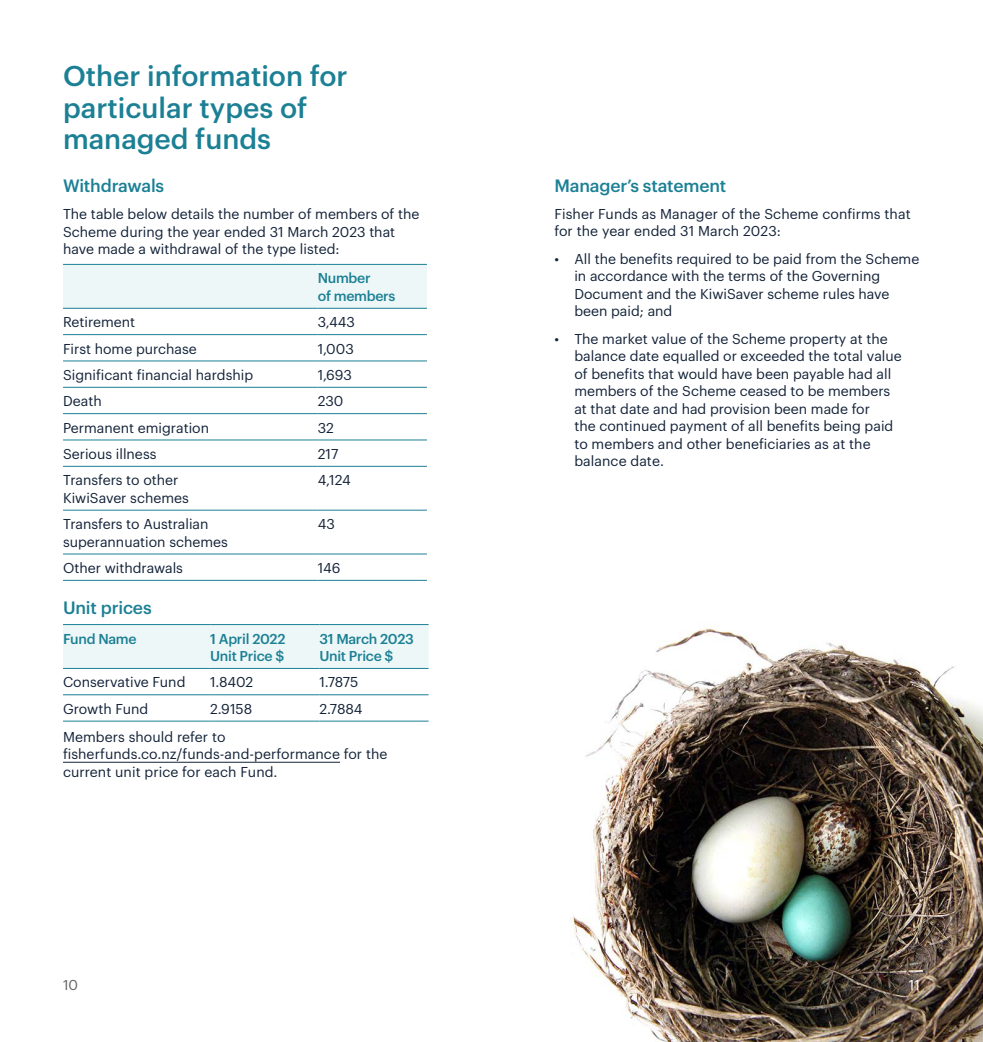
<style>
.page{position:relative;width:983px;height:1042px;background:#fff}
.page>*{position:absolute;margin:0;border:0;box-sizing:border-box;transform-origin:0 0}
.t1{font:500 28px/31.5px "Graphik";color:#1c8095}
.t2{font:500 17.5px "Graphik";letter-spacing:-.01em;color:#1c8095}
.t3{font:14px/17.5px "Graphik";color:#132238}
.t4{font:500 14px/17.5px "Graphik";letter-spacing:-.02em;color:#1c8095}
.t5{font:14px "Graphik";color:#636366}
.t6{font:14px "Graphik";color:#fff}
</style>
<div class="page">
<hr style="left:63px;top:762px;width:277px;height:1px;background:#132238">
<div style="left:63px;top:265px;width:364px;height:43px;background:#edf7f7"></div>
<hr style="left:63px;top:361px;width:254px;height:1px;background:#1c8095">
<hr style="left:317px;top:361px;width:110px;height:1px;background:#1c8095">
<hr style="left:63px;top:387px;width:254px;height:1px;background:#1c8095">
<hr style="left:317px;top:387px;width:110px;height:1px;background:#1c8095">
<hr style="left:63px;top:440px;width:254px;height:1px;background:#1c8095">
<hr style="left:317px;top:440px;width:110px;height:1px;background:#1c8095">
<hr style="left:63px;top:466px;width:254px;height:1px;background:#1c8095">
<hr style="left:317px;top:466px;width:110px;height:1px;background:#1c8095">
<hr style="left:63px;top:510px;width:254px;height:1px;background:#1c8095">
<hr style="left:317px;top:510px;width:110px;height:1px;background:#1c8095">
<hr style="left:63px;top:554px;width:254px;height:1px;background:#1c8095">
<hr style="left:317px;top:554px;width:110px;height:1px;background:#1c8095">
<hr style="left:63px;top:580px;width:254px;height:1px;background:#1c8095">
<hr style="left:317px;top:580px;width:110px;height:1px;background:#1c8095">
<hr style="left:63px;top:264px;width:254px;height:1px;background:#1c8095">
<hr style="left:317px;top:264px;width:110px;height:1px;background:#1c8095">
<hr style="left:63px;top:308px;width:254px;height:1px;background:#1c8095">
<hr style="left:317px;top:308px;width:110px;height:1px;background:#1c8095">
<hr style="left:63px;top:334px;width:254px;height:1px;background:#1c8095">
<hr style="left:317px;top:334px;width:110px;height:1px;background:#1c8095">
<hr style="left:63px;top:413px;width:254px;height:1px;background:#1c8095">
<hr style="left:317px;top:413px;width:110px;height:1px;background:#1c8095">
<div style="left:63px;top:625px;width:365px;height:43px;background:#edf7f7"></div>
<hr style="left:63px;top:694px;width:147px;height:1px;background:#1c8095">
<hr style="left:210px;top:694px;width:109px;height:1px;background:#1c8095">
<hr style="left:319px;top:694px;width:109px;height:1px;background:#1c8095">
<hr style="left:63px;top:721px;width:147px;height:1px;background:#1c8095">
<hr style="left:210px;top:721px;width:109px;height:1px;background:#1c8095">
<hr style="left:319px;top:721px;width:109px;height:1px;background:#1c8095">
<hr style="left:63px;top:624px;width:147px;height:1px;background:#1c8095">
<hr style="left:210px;top:624px;width:109px;height:1px;background:#1c8095">
<hr style="left:319px;top:624px;width:109px;height:1px;background:#1c8095">
<hr style="left:63px;top:668px;width:147px;height:1px;background:#1c8095">
<hr style="left:210px;top:668px;width:109px;height:1px;background:#1c8095">
<hr style="left:319px;top:668px;width:109px;height:1px;background:#1c8095">
<img style="left:570px;top:627px;width:412px;height:415px">
<h1 class="t1" style="left:63px;top:58px;width:286px">Other information for particular types of managed funds</h1>
<p class="t2" style="left:63px;top:172px;width:103px">Withdrawals</p>
<p class="t3" style="left:63px;top:204px;width:358px">The table below details the number of members of the<br>Scheme during the year ended 31 March 2023 that have made a withdrawal of the type listed:</p>
<p class="t4" style="left:317px;top:268px;width:79px">Number<br>of members</p>
<p class="t3" style="left:63px;top:312px;width:74px">Retirement</p>
<p class="t3" style="left:317px;top:312px;width:39px">3,443</p>
<p class="t3" style="left:63px;top:338px;width:135px">First home purchase</p>
<p class="t3" style="left:317px;top:338px;width:38px">1,003</p>
<p class="t3" style="left:63px;top:365px;width:191px">Significant financial hardship</p>
<p class="t3" style="left:317px;top:365px;width:36px">1,693</p>
<p class="t3" style="left:63px;top:391px;width:40px">Death</p>
<p class="t3" style="left:317px;top:391px;width:27px">230</p>
<p class="t3" style="left:63px;top:417px;width:147px">Permanent emigration</p>
<p class="t3" style="left:317px;top:417px;width:18px">32</p>
<p class="t3" style="left:63px;top:444px;width:95px">Serious illness</p>
<p class="t3" style="left:317px;top:444px;width:22px">217</p>
<p class="t3" style="left:63px;top:470px;width:127px">Transfers to other<br>KiwiSaver schemes</p>
<p class="t3" style="left:317px;top:470px;width:35px">4,124</p>
<p class="t3" style="left:63px;top:514px;width:166px">Transfers to Australian superannuation schemes</p>
<p class="t3" style="left:317px;top:514px;width:19px">43</p>
<p class="t3" style="left:63px;top:558px;width:121px">Other withdrawals</p>
<p class="t3" style="left:317px;top:558px;width:24px">146</p>
<p class="t2" style="left:63px;top:595px;width:90px">Unit prices</p>
<p class="t4" style="left:63px;top:628px;width:75px">Fund Name</p>
<p class="t4" style="left:210px;top:628px;width:77px">1 April 2022<br>Unit Price $</p>
<p class="t4" style="left:319px;top:628px;width:96px">31 March 2023<br>Unit Price $</p>
<p class="t3" style="left:63px;top:672px;width:124px">Conservative Fund</p>
<p class="t3" style="left:210px;top:672px;width:45px">1.8402</p>
<p class="t3" style="left:319px;top:672px;width:40px">1.7875</p>
<p class="t3" style="left:63px;top:699px;width:87px">Growth Fund</p>
<p class="t3" style="left:210px;top:699px;width:44px">2.9158</p>
<p class="t3" style="left:319px;top:699px;width:44px">2.7884</p>
<p class="t3" style="left:63px;top:727px;width:326px">Members should refer to fisherfunds.co.nz/funds-and-performance for the current unit price for each Fund.</p>
<p class="t5" style="left:63px;top:975px;width:17px">10</p>
<p class="t2" style="left:554px;top:172px;width:173px">Manager’s statement</p>
<p class="t3" style="left:554px;top:204px;width:357px">Fisher Funds as Manager of the Scheme confirms that for the year ended 31 March 2023:</p>
<p class="t3" style="left:574px;top:249px;width:346px;text-indent:-20px">• All the benefits required to be paid from the Scheme in accordance with the terms of the Governing Document and the KiwiSaver scheme rules have been paid; and</p>
<p class="t3" style="left:574px;top:329px;width:329px;text-indent:-20px">• The market value of the Scheme property at the balance date equalled or exceeded the total value of benefits that would have been payable had all members of the Scheme ceased to be members at that date and had provision been made for<br>the continued payment of all benefits being paid to members and other beneficiaries as at the balance date.</p>
<p class="t6" style="left:908px;top:975px;width:13px">11</p>
</div>
